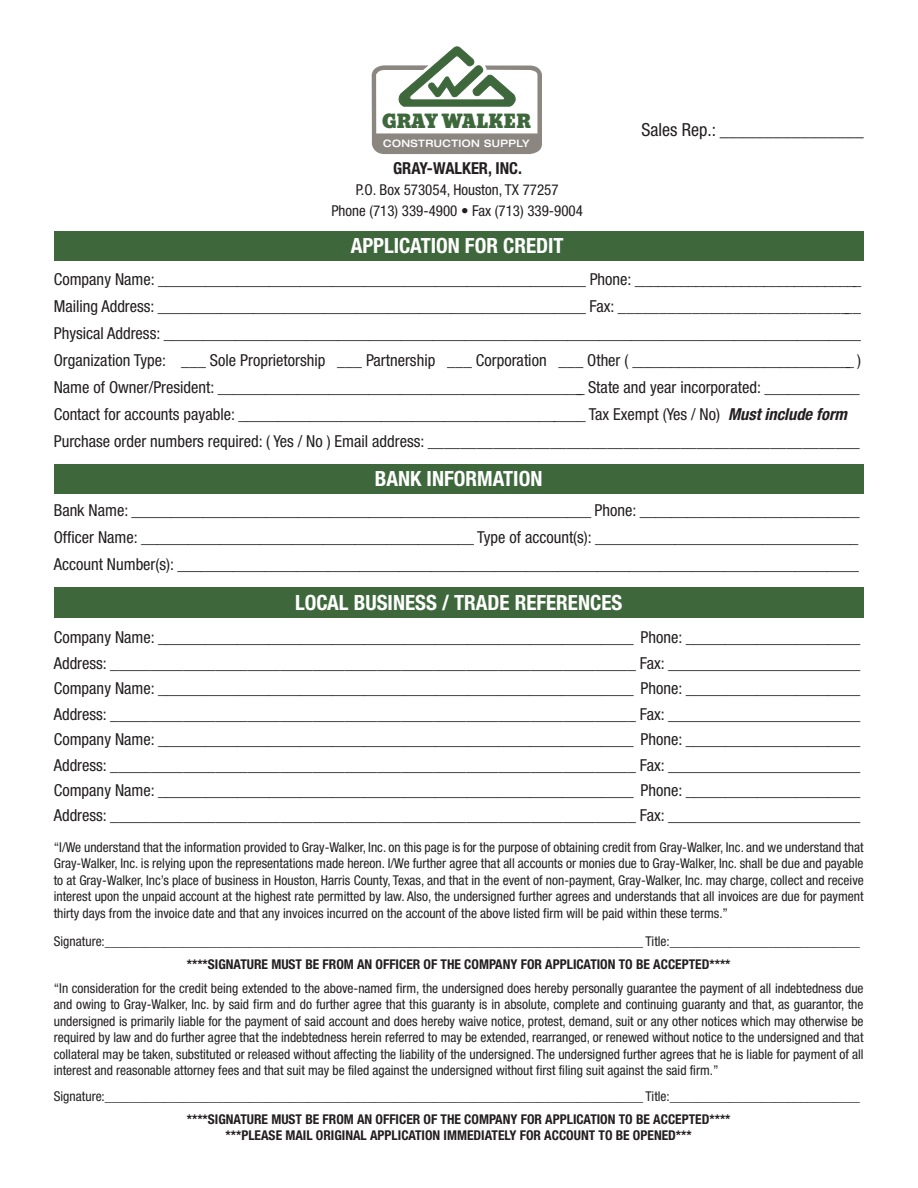
<style>
.page{position:relative;width:918px;height:1188px;background:#fff}
.page>*{position:absolute;margin:0;border:0;box-sizing:border-box;transform-origin:0 0}
.t1{font:700 condensed 21px "Helvetica Neue";color:#fff}
.t2{font:condensed 18px "Helvetica Neue";color:#231f20}
.t3{font:18px "Bevan";color:#3e683c;scale:.96 1}
.t4{font:condensed 16.5px/27px "Helvetica Neue";color:#231f20;text-align:justify}
.t5{font:700 condensed 16.5px "Helvetica Neue";color:#231f20}
.t6{font:condensed 15px/21px "Helvetica Neue";color:#231f20;text-align:center}
.t7{font:condensed 13.5px/16.5px "Helvetica Neue";color:#231f20;text-align:justify}
.t8{font:700 condensed 13.5px/16.5px "Helvetica Neue";color:#231f20;text-align:center}
.t9{font:500 expanded 10.2px "Helvetica Neue";letter-spacing:.04em;color:#fff;scale:.96 1}
.s1{font-weight:700;font-style:italic}
</style>
<div class="page">
<div style="left:54px;top:231px;width:810px;height:30px;background:#3e683c"></div>
<div style="left:54px;top:465px;width:810px;height:29px;background:#3e683c"></div>
<svg style="left:372px;top:46px;width:170px;height:108px"></svg>
<div style="left:54px;top:587px;width:810px;height:31px;background:#3e683c"></div>
<p class="t3" style="left:382px;top:107px;width:157px">GRAY WALKER</p>
<p class="t9" style="left:383px;top:137px;width:154px">CONSTRUCTION SUPPLY</p>
<p class="t5" style="left:393px;top:158px;width:130px">GRAY-WALKER, INC.</p>
<p class="t6" style="left:331px;top:179px;width:253px">P.O. Box 573054, Houston, TX 77257<br>Phone (713) 339-4900 • Fax (713) 339-9004</p>
<p class="t1" style="left:351px;top:233px;width:215px">APPLICATION FOR CREDIT</p>
<p class="t2" style="left:641px;top:120px;width:224px">Sales Rep.: ________________</p>
<p class="t4" style="left:54px;top:265px;width:809px;text-align:left">Company Name: ______________________________________________________ Phone: ______________________________ Mailing Address: ______________________________________________________ Fax: ______________________________ Physical Address: ________________________________________________________________________________________ Organization Type: ___ Sole Proprietorship ___ Partnership ___ Corporation ___ Other ( _____________________________ )<br>Name of Owner/President: _______________________________________________ State and year incorporated: ____________ Contact for accounts payable: ____________________________________________ Tax Exempt (Yes / No) <span class="s1">Must include form </span>Purchase order numbers required: ( Yes / No ) Email address: _____________________________________________________</p>
<p class="t1" style="left:375px;top:466px;width:169px">BANK INFORMATION</p>
<p class="t4" style="left:54px;top:497px;width:807px">Bank Name: __________________________________________________________ Phone: ____________________________ Officer Name: __________________________________________ Type of account(s): _________________________________ Account Number(s): ______________________________________________________________________________________</p>
<p class="t1" style="left:295px;top:589px;width:329px">LOCAL BUSINESS / TRADE REFERENCES</p>
<p class="t4" style="left:54px;top:624px;width:808px;line-height:25.5px">Company Name: ____________________________________________________________ Phone: ______________________ Address: _________________________________________________________________ Fax: ________________________ Company Name: ____________________________________________________________ Phone: ______________________ Address: _________________________________________________________________ Fax: ________________________ Company Name: ____________________________________________________________ Phone: ______________________ Address: _________________________________________________________________ Fax: ________________________ Company Name: ____________________________________________________________ Phone: ______________________ Address: _________________________________________________________________ Fax: ________________________</p>
<p class="t7" style="left:54px;top:839px;width:812px">“I/We understand that the information provided to Gray-Walker, Inc. on this page is for the purpose of obtaining credit from Gray-Walker, Inc. and we understand that Gray-Walker, Inc. is relying upon the representations made hereon. I/We further agree that all accounts or monies due to Gray-Walker, Inc. shall be due and payable to at Gray-Walker, Inc’s place of business in Houston, Harris County, Texas, and that in the event of non-payment, Gray-Walker, Inc. may charge, collect and receive interest upon the unpaid account at the highest rate permitted by law. Also, the undersigned further agrees and understands that all invoices are due for payment thirty days from the invoice date and that any invoices incurred on the account of the above listed firm will be paid within these terms.”</p>
<p class="t7" style="left:54px;top:933px;width:808px">Signature:__________________________________________________________________________________ Title:_____________________________</p>
<p class="t8" style="left:187px;top:956px;width:545px">****SIGNATURE MUST BE FROM AN OFFICER OF THE COMPANY FOR APPLICATION TO BE ACCEPTED****</p>
<p class="t7" style="left:54px;top:980px;width:811px">“In consideration for the credit being extended to the above-named firm, the undersigned does hereby personally guarantee the payment of all indebtedness due and owing to Gray-Walker, Inc. by said firm and do further agree that this guaranty is in absolute, complete and continuing guaranty and that, as guarantor, the undersigned is primarily liable for the payment of said account and does hereby waive notice, protest, demand, suit or any other notices which may otherwise be required by law and do further agree that the indebtedness herein referred to may be extended, rearranged, or renewed without notice to the undersigned and that collateral may be taken, substituted or released without affecting the liability of the undersigned. The undersigned further agrees that he is liable for payment of all interest and reasonable attorney fees and that suit may be filed against the undersigned without first filing suit against the said firm.”</p>
<p class="t7" style="left:54px;top:1088px;width:808px">Signature:__________________________________________________________________________________ Title:_____________________________</p>
<p class="t8" style="left:187px;top:1110px;width:545px">****SIGNATURE MUST BE FROM AN OFFICER OF THE COMPANY FOR APPLICATION TO BE ACCEPTED**** ***PLEASE MAIL ORIGINAL APPLICATION IMMEDIATELY FOR ACCOUNT TO BE OPENED***</p>
</div>
